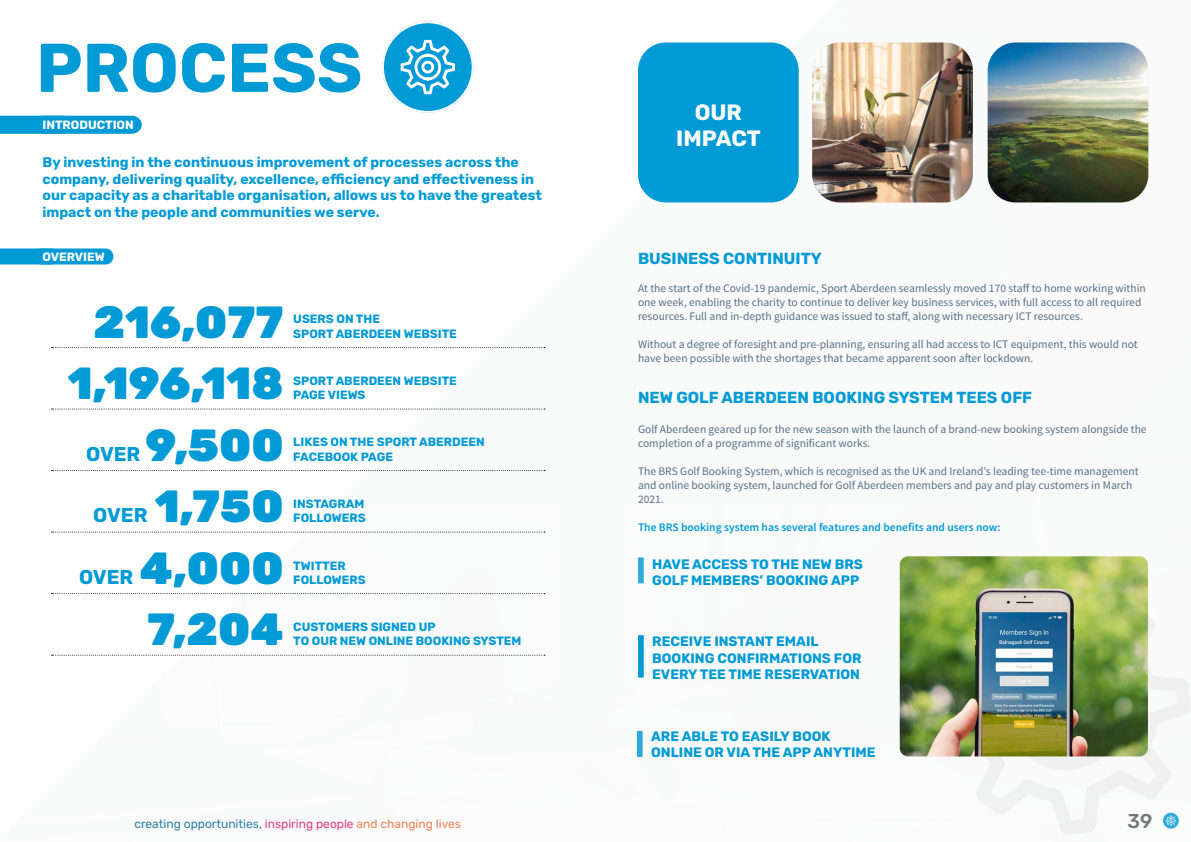
<style>
.page{position:relative;width:1191px;height:842px;background:#fff}
.page>*{position:absolute;margin:0;border:0;box-sizing:border-box;transform-origin:0 0}
.t1{font:700 68.8px "Rubik";color:#009ad7}
.t2{font:900 45px "Rubik";color:#009ad7}
.t3{font:700 22.2px/26.6px "Rubik";color:#fff;text-align:center}
.t4{font:700 20px "Rubik";color:#009ad7}
.t5{font:500 20px "Rubik";color:#58595b}
.t6{font:700 16px "Rubik";color:#009ad7}
.t7{font:700 14px/16.8px "Rubik";color:#009ad7}
.t8{font:700 13.7px/16.4px "Rubik";color:#009ad7}
.t9{font:700 12px/14.4px "Rubik";color:#009ad7}
.t10{font:12px "Rubik";color:#006892}
.t11{font:700 12px "Rubik";color:#fff}
.t12{font:11.5px/14px "Source Sans Pro";color:#577085}
.t13{font:600 11.5px "Source Sans Pro";color:#009ad7}
.s1{color:#e50e62}
.s2{color:#f26531}
</style>
<div class="page">
<div style="left:33px;top:248px;width:80px;height:16px;background:#009ad7;border-radius:8px"></div>
<svg style="left:0;top:248px;width:59px;height:16px"></svg>
<div style="left:0;top:116px;width:142px;height:18px;background:#009ad7"></div>
<svg style="left:52px;top:347px;width:493px;height:1px"></svg>
<svg style="left:52px;top:408px;width:493px;height:1px"></svg>
<svg style="left:52px;top:470px;width:493px;height:1px"></svg>
<svg style="left:52px;top:532px;width:493px;height:1px"></svg>
<svg style="left:52px;top:593px;width:493px;height:1px"></svg>
<svg style="left:52px;top:655px;width:493px;height:1px"></svg>
<svg style="left:382px;top:21px;width:91px;height:92px"></svg>
<img style="left:987px;top:43px;width:161px;height:159px">
<img style="left:812px;top:43px;width:160px;height:159px">
<div style="left:638px;top:43px;width:160px;height:159px;background:#009ad7;border-radius:28px"></div>
<svg style="left:940px;top:616px;width:251px;height:218px"></svg>
<svg style="left:1001px;top:756px;width:129px;height:17px"></svg>
<div style="left:638px;top:635px;width:6px;height:42px;background:#009ad7"></div>
<img style="left:899px;top:556px;width:249px;height:200px">
<h1 class="t1" style="left:36px;top:28px;width:328px">PROCESS</h1>
<p class="t11" style="left:43px;top:118px;width:93px">INTRODUCTION</p>
<p class="t7" style="left:43px;top:154px;width:501px">By investing in the continuous improvement of processes across the company, delivering quality, excellence, efficiency and effectiveness in our capacity as a charitable organisation, allows us to have the greatest impact on the people and communities we serve.</p>
<p class="t11" style="left:43px;top:249px;width:64px">OVERVIEW</p>
<h2 class="t2" style="left:94px;top:295px;width:192px">216,077</h2>
<p class="t9" style="left:293px;top:312px;width:165px">USERS ON THE<br>SPORT ABERDEEN WEBSITE</p>
<h2 class="t2" style="left:68px;top:357px;width:217px">1,196,118</h2>
<p class="t9" style="left:293px;top:374px;width:165px">SPORT ABERDEEN WEBSITE<br>PAGE VIEWS</p>
<h2 class="t2" style="left:145px;top:418px;width:140px">9,500</h2>
<h3 class="t4" style="left:86px;top:442px;width:56px">OVER</h3>
<h3 class="t4" style="left:93px;top:504px;width:56px">OVER</h3>
<h2 class="t2" style="left:155px;top:480px;width:130px">1,750</h2>
<h3 class="t4" style="left:79px;top:565px;width:56px">OVER</h3>
<h2 class="t2" style="left:140px;top:541px;width:145px">4,000</h2>
<h2 class="t2" style="left:147px;top:603px;width:138px">7,204</h2>
<p class="t9" style="left:293px;top:435px;width:193px">LIKES ON THE SPORT ABERDEEN</p>
<p class="t9" style="left:293px;top:450px;width:101px">FACEBOOK PAGE</p>
<p class="t9" style="left:293px;top:497px;width:72px">INSTAGRAM</p>
<p class="t9" style="left:293px;top:511px;width:74px">FOLLOWERS</p>
<p class="t9" style="left:293px;top:558px;width:54px">TWITTER</p>
<p class="t9" style="left:293px;top:573px;width:74px">FOLLOWERS</p>
<p class="t9" style="left:293px;top:620px;width:144px">CUSTOMERS SIGNED UP</p>
<p class="t9" style="left:293px;top:634px;width:230px">TO OUR NEW ONLINE BOOKING SYSTEM</p>
<h3 class="t3" style="left:676px;top:99px;width:86px">OUR<br>IMPACT</h3>
<h3 class="t6" style="left:638px;top:250px;width:185px">BUSINESS CONTINUITY</h3>
<p class="t12" style="left:638px;top:282px;width:509px">At the start of the Covid-19 pandemic, Sport Aberdeen seamlessly moved 170 staff to home working within one week, enabling the charity to continue to deliver key business services, with full access to all required resources. Full and in-depth guidance was issued to staff, along with necessary ICT resources.</p>
<p class="t12" style="left:638px;top:338px;width:501px">Without a degree of foresight and pre-planning, ensuring all had access to ICT equipment, this would not have been possible with the shortages that became apparent soon after lockdown.</p>
<h3 class="t6" style="left:638px;top:388px;width:395px">NEW GOLF ABERDEEN BOOKING SYSTEM TEES OFF</h3>
<p class="t12" style="left:638px;top:423px;width:510px">Golf Aberdeen geared up for the new season with the launch of a brand-new booking system alongside the completion of a programme of significant works.</p>
<p class="t12" style="left:638px;top:465px;width:502px">The BRS Golf Booking System, which is recognised as the UK and Ireland’s leading tee-time management and online booking system, launched for Golf Aberdeen members and pay and play customers in March<br>2021.</p>
<p class="t13" style="left:638px;top:520px;width:364px">The BRS booking system has several features and benefits and users now:</p>
<p class="t8" style="left:652px;top:556px;width:212px">HAVE ACCESS TO THE NEW BRS<br>GOLF MEMBERS’ BOOKING APP</p>
<p class="t8" style="left:652px;top:634px;width:211px">RECEIVE INSTANT EMAIL<br>BOOKING CONFIRMATIONS FOR<br>EVERY TEE TIME RESERVATION</p>
<p class="t8" style="left:651px;top:728px;width:226px">ARE ABLE TO EASILY BOOK<br>ONLINE OR VIA THE APP ANYTIME</p>
<p class="t10" style="left:134px;top:817px;width:328px">creating opportunities, <span class="s1">inspiring people</span> <span class="s2">and changing lives</span></p>
<h3 class="t5" style="left:1127px;top:809px;width:26px">39</h3>
</div>
